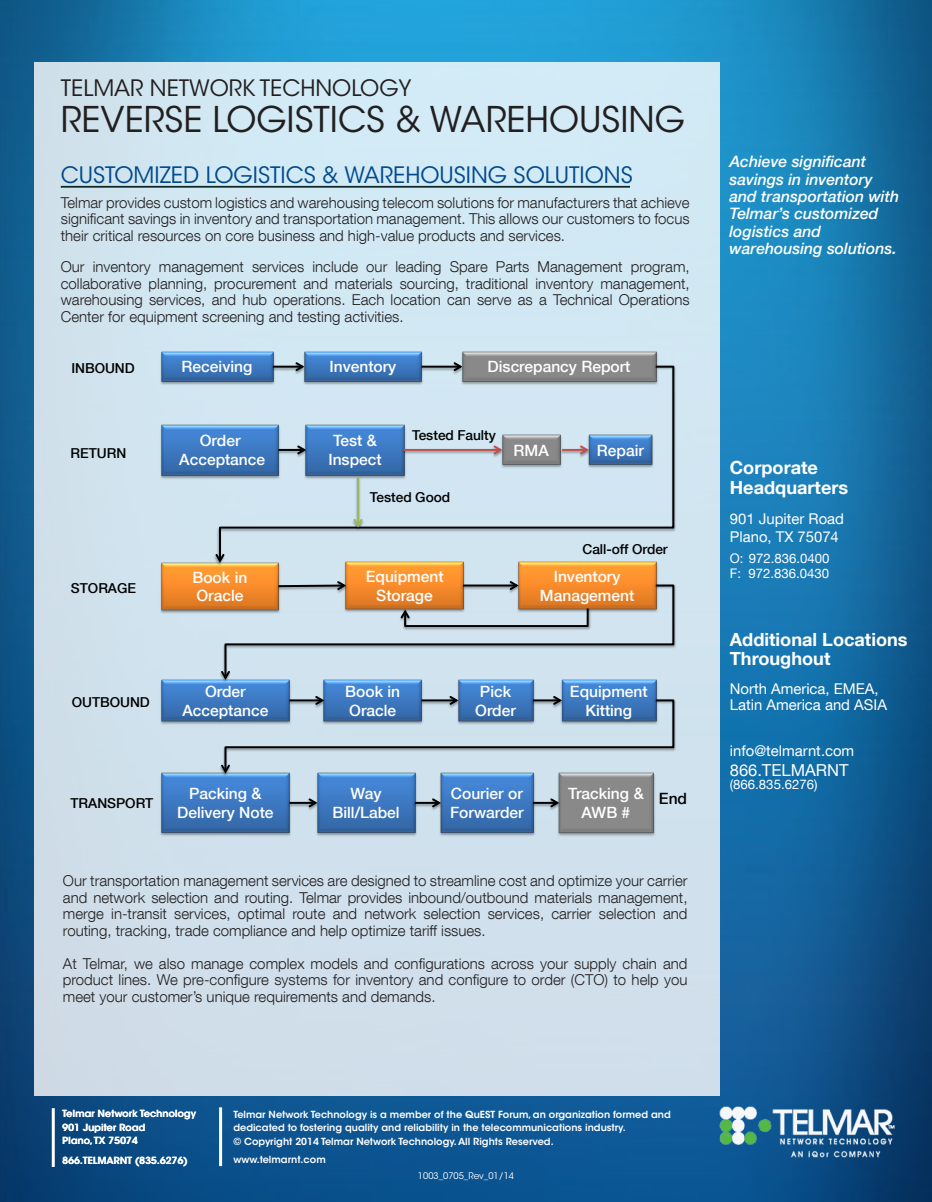
<style>
.page{position:relative;width:932px;height:1202px;background:#fff}
.page>*{position:absolute;margin:0;border:0;box-sizing:border-box;transform-origin:0 0}
.t1{font:35.25px "ITC Avant Garde Std";color:#231f20}
.t2{font:22.5px "ITC Avant Garde Std";color:#004a8d}
.t3{font:22.5px "ITC Avant Garde Std";color:#231f20}
.t4{font:700 18.15px/19.5px "Helvetica Neue LT Com";color:#fff}
.t5{font:16.5px "Helvetica Neue LT Com";color:#fff}
.t6{font:italic 500 15.75px/17.4px "Helvetica Neue LT Com";color:#fff}
.t7{font:500 15.6px/18.8px "Helvetica Neue LT Com";color:#fff;text-align:center}
.t8{font:500 15.6px "Helvetica Neue LT Com";color:#000}
.t9{font:300 15px/16.5px "Helvetica Neue LT Com";color:#231f20;text-align:justify}
.t10{font:14.85px/16.2px "Helvetica Neue LT Com";color:#fff}
.t11{font:500 13.65px "Helvetica Neue LT Com";color:#000}
.t12{font:13.2px "Helvetica Neue LT Com";color:#fff}
.t13{font:600 9.75px/13.5px "ITC Avant Garde Std";color:#fff}
.t14{font:9px "ITC Avant Garde Std";color:#fff}
</style>
<div class="page">
<img style="left:0;top:0;width:932px;height:1202px">
<img style="left:701px;top:1092px;width:214px;height:80px">
<div style="left:34px;top:62px;width:685px;height:1033px;background:#d0e2ed"></div>
<hr style="left:52px;top:1108px;width:3px;height:58px;background:#fff">
<hr style="left:219px;top:1107px;width:3px;height:59px;background:#fff">
<hr style="left:61px;top:186px;width:569px;height:2px;background:#0e2826">
<img style="left:160px;top:351px;width:115px;height:34px">
<img style="left:304px;top:351px;width:119px;height:13px">
<img style="left:462px;top:351px;width:196px;height:13px">
<img style="left:269px;top:356px;width:48px;height:8px">
<svg style="left:294px;top:360px;width:12px;height:4px"></svg>
<img style="left:418px;top:356px;width:56px;height:8px">
<svg style="left:452px;top:360px;width:12px;height:4px"></svg>
<img style="left:160px;top:424px;width:48px;height:55px">
<img style="left:160px;top:562px;width:115px;height:51px">
<img style="left:358px;top:576px;width:102px;height:3px">
<img style="left:531px;top:576px;width:127px;height:3px">
<img style="left:160px;top:679px;width:126px;height:45px">
<img style="left:160px;top:772px;width:131px;height:64px">
<img style="left:316px;top:787px;width:101px;height:49px">
<img style="left:440px;top:787px;width:95px;height:49px">
<img style="left:558px;top:787px;width:97px;height:49px">
<img style="left:286px;top:792px;width:44px;height:24px">
<hr style="left:289px;top:802px;width:26px;height:2px;background:#000">
<svg style="left:307px;top:796px;width:12px;height:13px"></svg>
<img style="left:411px;top:792px;width:42px;height:24px">
<hr style="left:415px;top:802px;width:24px;height:2px;background:#000">
<svg style="left:430px;top:796px;width:13px;height:13px"></svg>
<img style="left:529px;top:792px;width:42px;height:24px">
<hr style="left:533px;top:802px;width:24px;height:2px;background:#000">
<svg style="left:548px;top:796px;width:13px;height:13px"></svg>
<img style="left:286px;top:693px;width:50px;height:1px">
<img style="left:418px;top:693px;width:52px;height:1px">
<img style="left:529px;top:693px;width:45px;height:1px">
<img style="left:275px;top:576px;width:83px;height:3px">
<img style="left:460px;top:576px;width:71px;height:3px">
<img style="left:208px;top:364px;width:468px;height:212px">
<svg style="left:218px;top:365px;width:457px;height:198px"></svg>
<svg style="left:214px;top:552px;width:12px;height:13px"></svg>
<img style="left:213px;top:583px;width:463px;height:110px">
<svg style="left:219px;top:579px;width:456px;height:103px"></svg>
<img style="left:213px;top:697px;width:463px;height:90px">
<svg style="left:219px;top:694px;width:456px;height:81px"></svg>
<img style="left:346px;top:475px;width:24px;height:66px">
<hr style="left:357px;top:477px;width:2px;height:48px;background:#9bbb59">
<svg style="left:352px;top:517px;width:12px;height:12px"></svg>
<p class="t3" style="left:61px;top:75px;width:352px">TELMAR NETWORK TECHNOLOGY</p>
<p class="t1" style="left:61px;top:98px;width:625px">REVERSE LOGISTICS &amp; WAREHOUSING</p>
<p class="t2" style="left:61px;top:161px;width:573px">CUSTOMIZED LOGISTICS &amp; WAREHOUSING SOLUTIONS</p>
<p class="t9" style="left:61px;top:194px;width:630px">Telmar provides custom logistics and warehousing telecom solutions for manufacturers that achieve significant savings in inventory and transportation management. This allows our customers to focus their critical resources on core business and high-value products and services.</p>
<p class="t9" style="left:61px;top:258px;width:630px">Our inventory management services include our leading Spare Parts Management program, collaborative planning, procurement and materials sourcing, traditional inventory management, warehousing services, and hub operations. Each location can serve as a Technical Operations Center for equipment screening and testing activities.</p>
<p class="t11" style="left:71px;top:360px;width:65px">INBOUND</p>
<p class="t11" style="left:71px;top:445px;width:57px">RETURN</p>
<p class="t11" style="left:71px;top:580px;width:67px">STORAGE</p>
<p class="t7" style="left:182px;top:357px;width:72px">Receiving</p>
<p class="t7" style="left:329px;top:357px;width:68px">Inventory</p>
<p class="t7" style="left:487px;top:357px;width:144px">Discrepancy Report</p>
<p class="t11" style="left:412px;top:427px;width:85px">Tested Faulty</p>
<p class="t7" style="left:179px;top:431px;width:87px">Order<br>Acceptance</p>
<p class="t7" style="left:328px;top:431px;width:55px">Test &amp;<br>Inspect</p>
<p class="t7" style="left:513px;top:440px;width:37px">RMA</p>
<p class="t7" style="left:597px;top:440px;width:49px">Repair</p>
<p class="t11" style="left:370px;top:489px;width:82px">Tested Good</p>
<p class="t11" style="left:582px;top:540px;width:87px">Call-off Order</p>
<p class="t7" style="left:192px;top:567px;width:56px;text-align:left">Book in<br>Oracle</p>
<p class="t7" style="left:366px;top:567px;width:79px">Equipment<br>Storage</p>
<p class="t7" style="left:540px;top:567px;width:96px">Inventory<br>Management</p>
<p class="t11" style="left:72px;top:694px;width:79px">OUTBOUND</p>
<p class="t7" style="left:182px;top:681px;width:87px">Order<br>Acceptance</p>
<p class="t7" style="left:345px;top:681px;width:56px;text-align:left">Book in<br>Oracle</p>
<p class="t7" style="left:475px;top:681px;width:42px">Pick<br>Order</p>
<p class="t7" style="left:570px;top:681px;width:79px">Equipment<br>Kitting</p>
<p class="t11" style="left:71px;top:794px;width:84px">TRANSPORT</p>
<p class="t7" style="left:177px;top:784px;width:98px">Packing &amp;<br>Delivery Note</p>
<p class="t7" style="left:332px;top:784px;width:69px">Way<br>Bill/Label</p>
<p class="t7" style="left:450px;top:784px;width:75px;text-align:left">Courier or<br>Forwarder</p>
<p class="t7" style="left:568px;top:784px;width:77px">Tracking &amp;<br>AWB #</p>
<p class="t8" style="left:659px;top:789px;width:30px">End</p>
<p class="t9" style="left:63px;top:872px;width:626px">Our transportation management services are designed to streamline cost and optimize your carrier and network selection and routing. Telmar provides inbound/outbound materials management, merge in-transit services, optimal route and network selection services, carrier selection and routing, tracking, trade compliance and help optimize tariff issues.</p>
<p class="t9" style="left:63px;top:954px;width:626px">At Telmar, we also manage complex models and configurations across your supply chain and product lines. We pre-configure systems for inventory and configure to order (CTO) to help you meet your customer’s unique requirements and demands.</p>
<p class="t6" style="left:729px;top:153px;width:171px">Achieve significant savings in inventory and transportation with<br>Telmar’s customized logistics and warehousing solutions.</p>
<p class="t4" style="left:729px;top:457px;width:90px">Corporate</p>
<p class="t4" style="left:729px;top:477px;width:120px">Headquarters</p>
<p class="t10" style="left:729px;top:510px;width:116px">901 Jupiter Road</p>
<p class="t10" style="left:729px;top:528px;width:110px">Plano, TX 75074</p>
<p class="t12" style="left:729px;top:550px;width:101px">O: 972.836.0400</p>
<p class="t12" style="left:729px;top:565px;width:101px">F: 972.836.0430</p>
<p class="t4" style="left:729px;top:629px;width:179px">Additional Locations<br>Throughout</p>
<p class="t10" style="left:729px;top:680px;width:159px">North America, EMEA,<br>Latin America and ASIA</p>
<p class="t10" style="left:729px;top:742px;width:126px">info@telmarnt.com</p>
<p class="t5" style="left:729px;top:759px;width:120px">866.TELMARNT</p>
<p class="t12" style="left:729px;top:776px;width:89px">(866.835.6276)</p>
<p class="t13" style="left:63px;top:1107px;width:135px">Telmar Network Technology<br>901 Jupiter Road</p>
<p class="t13" style="left:63px;top:1134px;width:77px">Plano, TX 75074</p>
<p class="t13" style="left:63px;top:1153px;width:127px">866.TELMARNT (835.6276)</p>
<p class="t13" style="left:233px;top:1107px;width:439px">Telmar Network Technology is a member of the QuEST Forum, an organization formed and dedicated to fostering quality and reliability in the telecommunications industry.</p>
<p class="t13" style="left:233px;top:1134px;width:322px">© Copyright 2014 Telmar Network Technology. All Rights Reserved.</p>
<p class="t13" style="left:233px;top:1152px;width:94px">www.telmarnt.com</p>
<p class="t14" style="left:418px;top:1170px;width:98px">1003_0705_Rev_01/14</p>
</div>
